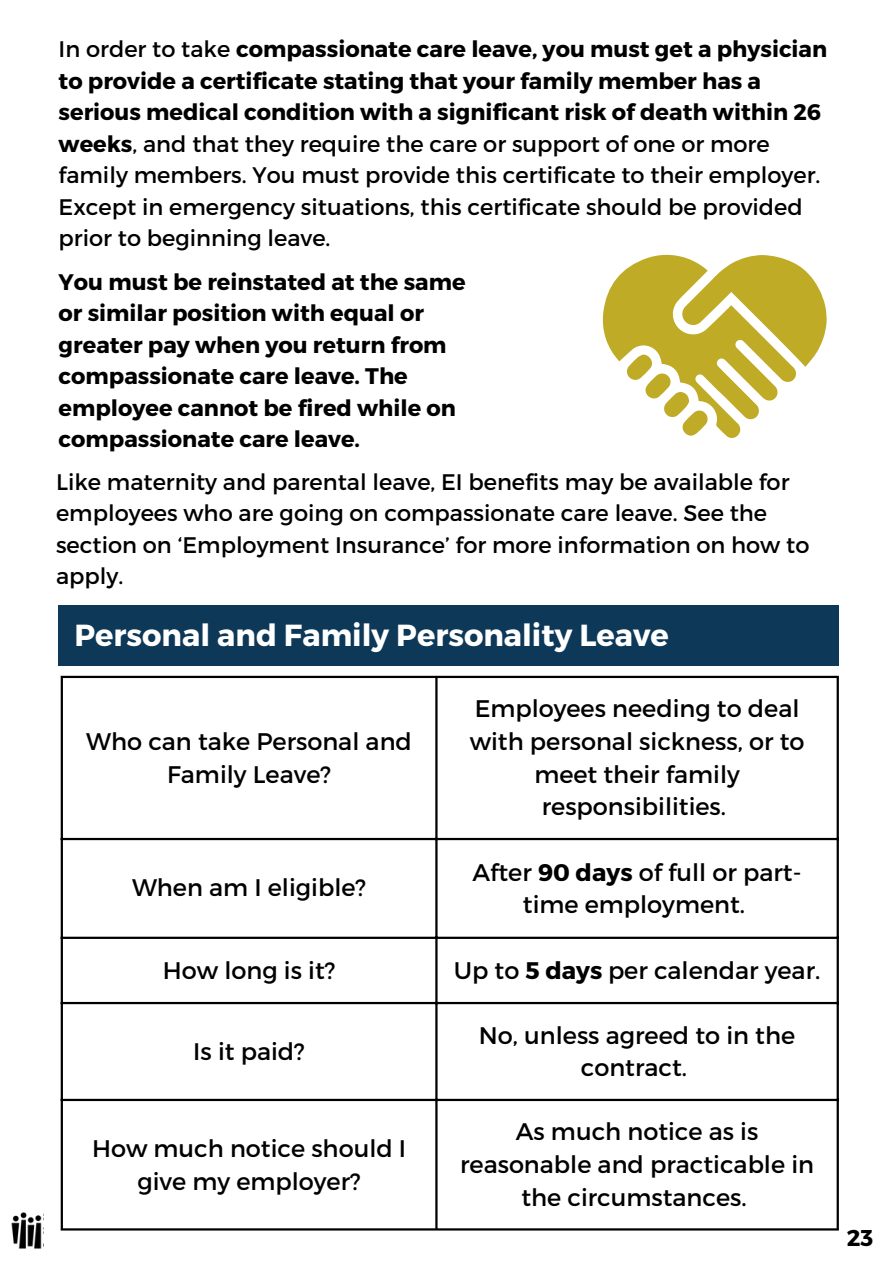
<style>
.page{position:relative;width:893px;height:1264px;background:#fff}
.page>*{position:absolute;margin:0;border:0;box-sizing:border-box;transform-origin:0 0}
.t1{font:700 30.45px "Montserrat";color:#fff}
.t2{font:24px/32.5px "Montserrat";color:#000;text-align:center}
.t3{font:700 22.8px "Montserrat";color:#000}
.t4{font:22.5px/31.5px "Montserrat";color:#000}
.t5{font:700 22.5px/31.5px "Montserrat";color:#000}
.s1{font-weight:700}
</style>
<div class="page">
<img style="left:11px;top:1212px;width:33px;height:37px">
<svg style="left:602px;top:255px;width:224px;height:183px"></svg>
<div style="left:58px;top:605px;width:780px;height:60px;background:#0d3858"></div>
<hr style="left:61px;top:678px;width:2px;height:550px;background:#000">
<hr style="left:435px;top:678px;width:2px;height:550px;background:#000">
<hr style="left:836px;top:678px;width:2px;height:550px;background:#000">
<hr style="left:61px;top:675px;width:777px;height:3px;background:#000">
<hr style="left:61px;top:837px;width:777px;height:3px;background:#000">
<hr style="left:61px;top:936px;width:777px;height:2px;background:#000">
<hr style="left:61px;top:1001px;width:777px;height:3px;background:#000">
<hr style="left:61px;top:1098px;width:777px;height:3px;background:#000">
<hr style="left:61px;top:1228px;width:777px;height:2px;background:#000">
<p class="t4" style="left:59px;top:32px;width:770px">In order to take <span class="s1">compassionate care leave, you must get a physician to provide a certificate stating that your family member has a serious medical condition with a significant risk of death within 26 weeks</span>, and that they require the care or support of one or more family members. You must provide this certificate to their employer.<br>Except in emergency situations, this certificate should be provided prior to beginning leave.</p>
<p class="t5" style="left:59px;top:265px;width:408px">You must be reinstated at the same or similar position with equal or greater pay when you return from compassionate care leave. The employee cannot be fired while on compassionate care leave.</p>
<p class="t4" style="left:56px;top:465px;width:754px">Like maternity and parental leave, EI benefits may be available for employees who are going on compassionate care leave. See the section on ‘Employment Insurance’ for more information on how to apply.</p>
<p class="t1" style="left:74px;top:615px;width:596px">Personal and Family Personality Leave</p>
<p class="t2" style="left:86px;top:724px;width:327px">Who can take Personal and<br>Family Leave?</p>
<p class="t2" style="left:132px;top:870px;width:235px">When am I eligible?</p>
<p class="t2" style="left:469px;top:691px;width:336px">Employees needing to deal with personal sickness, or to meet their family responsibilities.</p>
<p class="t2" style="left:472px;top:854px;width:330px">After <span class="s1">90 days</span> of full or part&shy;time employment.</p>
<p class="t2" style="left:163px;top:953px;width:174px">How long is it?</p>
<p class="t2" style="left:454px;top:953px;width:368px">Up to <span class="s1">5 days</span> per calendar year.</p>
<p class="t2" style="left:193px;top:1034px;width:113px">Is it paid?</p>
<p class="t2" style="left:92px;top:1131px;width:315px">How much notice should I give my employer?</p>
<p class="t2" style="left:479px;top:1017px;width:318px">No, unless agreed to in the contract.</p>
<p class="t2" style="left:460px;top:1114px;width:355px">As much notice as is reasonable and practicable in the circumstances.</p>
<p class="t3" style="left:846px;top:1223px;width:28px">23</p>
</div>
